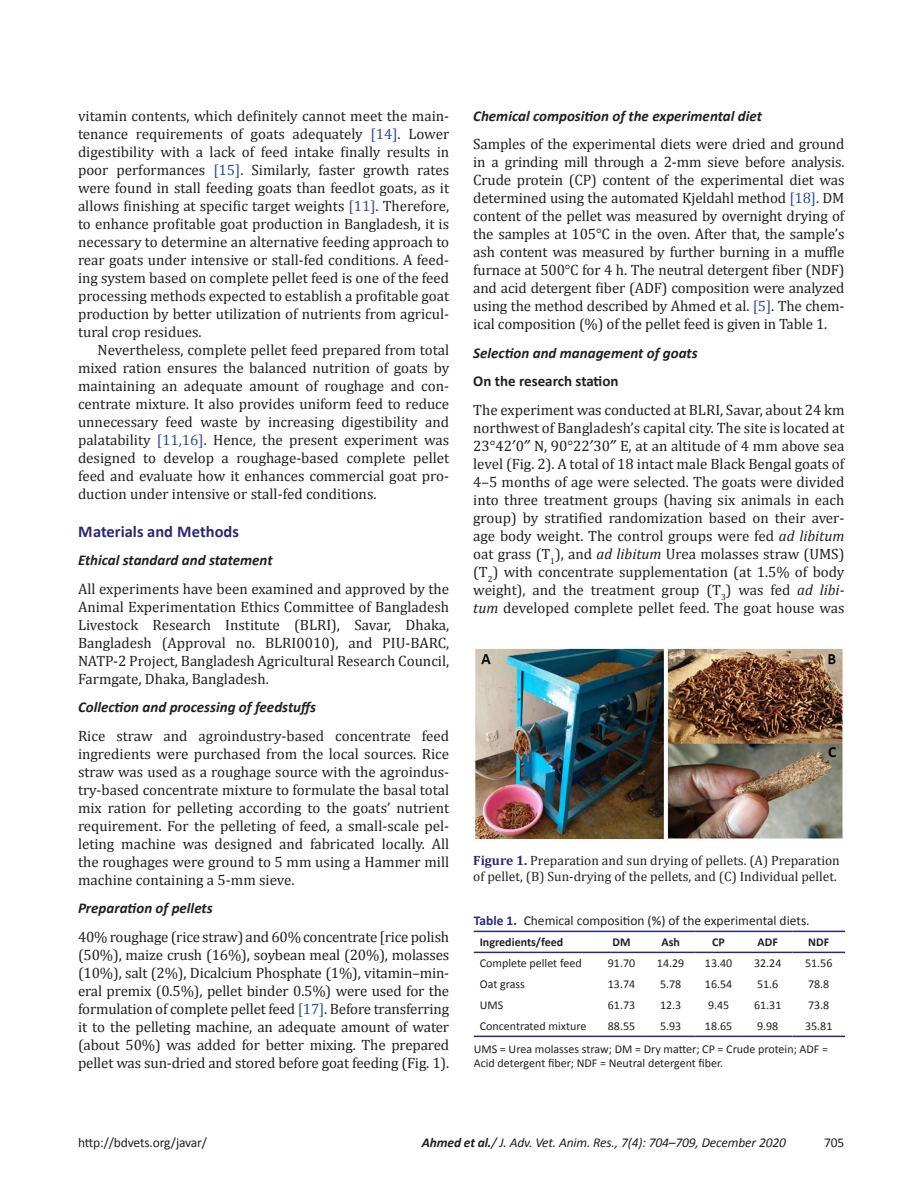
<style>
.page{position:relative;width:918px;height:1188px;background:#fff}
.page>*{position:absolute;margin:0;border:0;box-sizing:border-box;transform-origin:0 0}
.Head_A{font:700 16.5px "Calibri";color:#292a73}
.Para_1st{font:15px/18px "Cambria";letter-spacing:-.005em;color:#231f20;text-align:justify}
.Para_Indent{font:15px/18px "Cambria";color:#231f20;text-align:justify}
.Head_B{font:italic 700 15px "Calibri";color:#231f20}
.Head_C{font:700 15px "Calibri";color:#231f20}
.t1{font:13.5px/16.2px "Cambria";color:#231f20}
.Table_Caption{font:13.5px "Calibri";color:#231f20}
.t2{font:italic 13.5px "Calibri";letter-spacing:-.01em;color:#231f20}
.Table_text{font:12px/14.4px "Calibri";color:#231f20}
.Table_text-2{font:700 12px "Calibri";color:#231f20}
.s1{color:#304d94}
.s2{font-style:italic}
.s3{font-weight:700;color:#292a73}
.s4{font-weight:700}
</style>
<div class="page">
<img style="left:473px;top:648px;width:372px;height:193px">
<hr style="left:474px;top:931px;width:122px;height:1px;background:#292a73">
<hr style="left:596px;top:931px;width:51px;height:1px;background:#292a73">
<hr style="left:647px;top:931px;width:47px;height:1px;background:#292a73">
<hr style="left:694px;top:931px;width:49px;height:1px;background:#292a73">
<hr style="left:743px;top:931px;width:50px;height:1px;background:#292a73">
<hr style="left:793px;top:931px;width:52px;height:1px;background:#292a73">
<hr style="left:474px;top:952px;width:122px;height:1px;background:#292a73">
<hr style="left:596px;top:952px;width:51px;height:1px;background:#292a73">
<hr style="left:647px;top:952px;width:47px;height:1px;background:#292a73">
<hr style="left:694px;top:952px;width:49px;height:1px;background:#292a73">
<hr style="left:743px;top:952px;width:50px;height:1px;background:#292a73">
<hr style="left:793px;top:952px;width:52px;height:1px;background:#292a73">
<hr style="left:474px;top:1036px;width:122px;height:1px;background:#292a73">
<hr style="left:596px;top:1036px;width:51px;height:1px;background:#292a73">
<hr style="left:647px;top:1036px;width:47px;height:1px;background:#292a73">
<hr style="left:694px;top:1036px;width:49px;height:1px;background:#292a73">
<hr style="left:743px;top:1036px;width:50px;height:1px;background:#292a73">
<hr style="left:793px;top:1036px;width:52px;height:1px;background:#292a73">
<p class="Para_Indent" style="left:78px;top:107px;width:373px">vitamin contents, which definitely cannot meet the main&shy;tenance requirements of goats adequately <span class="s1">[14]</span>. Lower digestibility with a lack of feed intake finally results in poor performances <span class="s1">[15]</span>. Similarly, faster growth rates were found in stall feeding goats than feedlot goats, as it allows finishing at specific target weights <span class="s1">[11]</span>. Therefore, to enhance profitable goat production in Bangladesh, it is necessary to determine an alternative feeding approach to rear goats under intensive or stall-fed conditions. A feed&shy;ing system based on complete pellet feed is one of the feed processing methods expected to establish a profitable goat production by better utilization of nutrients from agricul&shy;tural crop residues.</p>
<p class="Para_Indent" style="left:78px;top:341px;width:373px;text-indent:20px">Nevertheless, complete pellet feed prepared from total mixed ration ensures the balanced nutrition of goats by maintaining an adequate amount of roughage and con&shy;centrate mixture. It also provides uniform feed to reduce unnecessary feed waste by increasing digestibility and palatability <span class="s1">[11,16]</span>. Hence, the present experiment was designed to develop a roughage-based complete pellet feed and evaluate how it enhances commercial goat pro&shy;duction under intensive or stall-fed conditions.</p>
<p class="Head_A" style="left:78px;top:521px;width:162px">Materials and Methods</p>
<p class="Head_B" style="left:78px;top:551px;width:196px">Ethical standard and statement</p>
<p class="Para_1st" style="left:78px;top:580px;width:373px">All experiments have been examined and approved by the Animal Experimentation Ethics Committee of Bangladesh Livestock Research Institute (BLRI), Savar, Dhaka, Bangladesh (Approval no. BLRI0010), and PIU-BARC, NATP-2 Project, Bangladesh Agricultural Research Council, Farmgate, Dhaka, Bangladesh.</p>
<p class="Head_B" style="left:78px;top:698px;width:239px">Collection and processing of feedstuffs</p>
<p class="Para_1st" style="left:78px;top:727px;width:373px">Rice straw and agroindustry-based concentrate feed ingredients were purchased from the local sources. Rice straw was used as a roughage source with the agroindus&shy;try-based concentrate mixture to formulate the basal total mix ration for pelleting according to the goats’ nutrient requirement. For the pelleting of feed, a small-scale pel&shy;leting machine was designed and fabricated locally. All the roughages were ground to 5 mm using a Hammer mill machine containing a 5-mm sieve.</p>
<p class="Head_B" style="left:78px;top:899px;width:136px">Preparation of pellets</p>
<p class="Para_1st" style="left:78px;top:928px;width:373px">40% roughage (rice straw) and 60% concentrate [rice polish (50%), maize crush (16%), soybean meal (20%), molasses (10%), salt (2%), Dicalcium Phosphate (1%), vitamin–min&shy;eral premix (0.5%), pellet binder 0.5%) were used for the formulation of complete pellet feed <span class="s1">[17]</span>. Before transferring it to the pelleting machine, an adequate amount of water (about 50%) was added for better mixing. The prepared pellet was sun-dried and stored before goat feeding (Fig. 1).</p>
<p class="Head_B" style="left:473px;top:106px;width:290px">Chemical composition of the experimental diet</p>
<p class="Para_1st" style="left:473px;top:135px;width:373px">Samples of the experimental diets were dried and ground in a grinding mill through a 2-mm sieve before analysis.<br>Crude protein (CP) content of the experimental diet was determined using the automated Kjeldahl method <span class="s1">[18]</span>. DM content of the pellet was measured by overnight drying of the samples at 105°C in the oven. After that, the sample’s ash content was measured by further burning in a muffle furnace at 500°C for 4 h. The neutral detergent fiber (NDF) and acid detergent fiber (ADF) composition were analyzed using the method described by Ahmed et al. <span class="s1">[5]</span>. The chem&shy;ical composition (%) of the pellet feed is given in Table 1.</p>
<p class="Head_B" style="left:473px;top:343px;width:226px">Selection and management of goats</p>
<p class="Head_C" style="left:473px;top:372px;width:147px">On the research station</p>
<p class="Para_1st" style="left:473px;top:401px;width:373px">The experiment was conducted at BLRI, Savar, about 24 km northwest of Bangladesh’s capital city. The site is located at 23°42 0 N, 90°22 30 E, at an altitude of 4 mm above sea level (Fig. 2). A total of 18 intact male Black Bengal goats of 4–5 months of age were selected. The goats were divided into three treatment groups (having six animals in each group) by stratified randomization based on their aver&shy;age body weight. The control groups were fed <span class="s2">ad libitum </span>oat grass (T<sub>1</sub>), and <span class="s2">ad libitum</span> Urea molasses straw (UMS) (T<sub>2</sub>) with concentrate supplementation (at 1.5% of body weight), and the treatment group (T<sub>3</sub>) was fed <span class="s2">ad libi&shy;tum</span> developed complete pellet feed. The goat house was</p>
<p class="t1" style="left:473px;top:852px;width:368px"><span class="s3">Figure 1.</span> Preparation and sun drying of pellets. (A) Preparation of pellet, (B) Sun-drying of the pellets, and (C) Individual pellet.</p>
<p class="Table_Caption" style="left:474px;top:912px;width:337px"><span class="s3">Table 1.</span> Chemical composition (%) of the experimental diets.</p>
<p class="Table_text-2" style="left:480px;top:935px;width:85px">Ingredients/feed</p>
<p class="Table_text-2" style="left:613px;top:935px;width:20px">DM</p>
<p class="Table_text-2" style="left:661px;top:935px;width:20px">Ash</p>
<p class="Table_text-2" style="left:712px;top:935px;width:14px">CP</p>
<p class="Table_text-2" style="left:758px;top:935px;width:22px">ADF</p>
<p class="Table_text-2" style="left:808px;top:935px;width:22px">NDF</p>
<p class="Table_text" style="left:480px;top:956px;width:103px">Complete pellet feed</p>
<p class="Table_text" style="left:608px;top:956px;width:29px">91.70</p>
<p class="Table_text" style="left:657px;top:956px;width:29px">14.29</p>
<p class="Table_text" style="left:705px;top:956px;width:29px">13.40</p>
<p class="Table_text" style="left:754px;top:956px;width:29px">32.24</p>
<p class="Table_text" style="left:805px;top:956px;width:29px">51.56</p>
<p class="Table_text" style="left:480px;top:977px;width:47px">Oat grass</p>
<p class="Table_text" style="left:608px;top:977px;width:29px">13.74</p>
<p class="Table_text" style="left:660px;top:977px;width:23px">5.78</p>
<p class="Table_text" style="left:705px;top:977px;width:29px">16.54</p>
<p class="Table_text" style="left:757px;top:977px;width:23px">51.6</p>
<p class="Table_text" style="left:808px;top:977px;width:23px">78.8</p>
<p class="Table_text" style="left:480px;top:998px;width:25px">UMS</p>
<p class="Table_text" style="left:608px;top:998px;width:29px">61.73</p>
<p class="Table_text" style="left:660px;top:998px;width:23px">12.3</p>
<p class="Table_text" style="left:708px;top:998px;width:23px">9.45</p>
<p class="Table_text" style="left:754px;top:998px;width:29px">61.31</p>
<p class="Table_text" style="left:808px;top:998px;width:23px">73.8</p>
<p class="Table_text" style="left:480px;top:1019px;width:108px">Concentrated mixture</p>
<p class="Table_text" style="left:608px;top:1019px;width:29px">88.55</p>
<p class="Table_text" style="left:660px;top:1019px;width:23px">5.93</p>
<p class="Table_text" style="left:705px;top:1019px;width:29px">18.65</p>
<p class="Table_text" style="left:757px;top:1019px;width:23px">9.98</p>
<p class="Table_text" style="left:805px;top:1019px;width:29px">35.81</p>
<p class="Table_text" style="left:474px;top:1041px;width:356px">UMS = Urea molasses straw; DM = Dry matter; CP = Crude protein; ADF =<br>Acid detergent fiber; NDF = Neutral detergent fiber.</p>
<p class="Table_Caption" style="left:78px;top:1134px;width:131px">http://bdvets.org/javar/</p>
<p class="t2" style="left:422px;top:1134px;width:366px"><span class="s4">Ahmed et al.</span>/ J. Adv. Vet. Anim. Res., 7(4): 704–709, December 2020</p>
<p class="Table_Caption" style="left:824px;top:1134px;width:22px">705</p>
</div>
